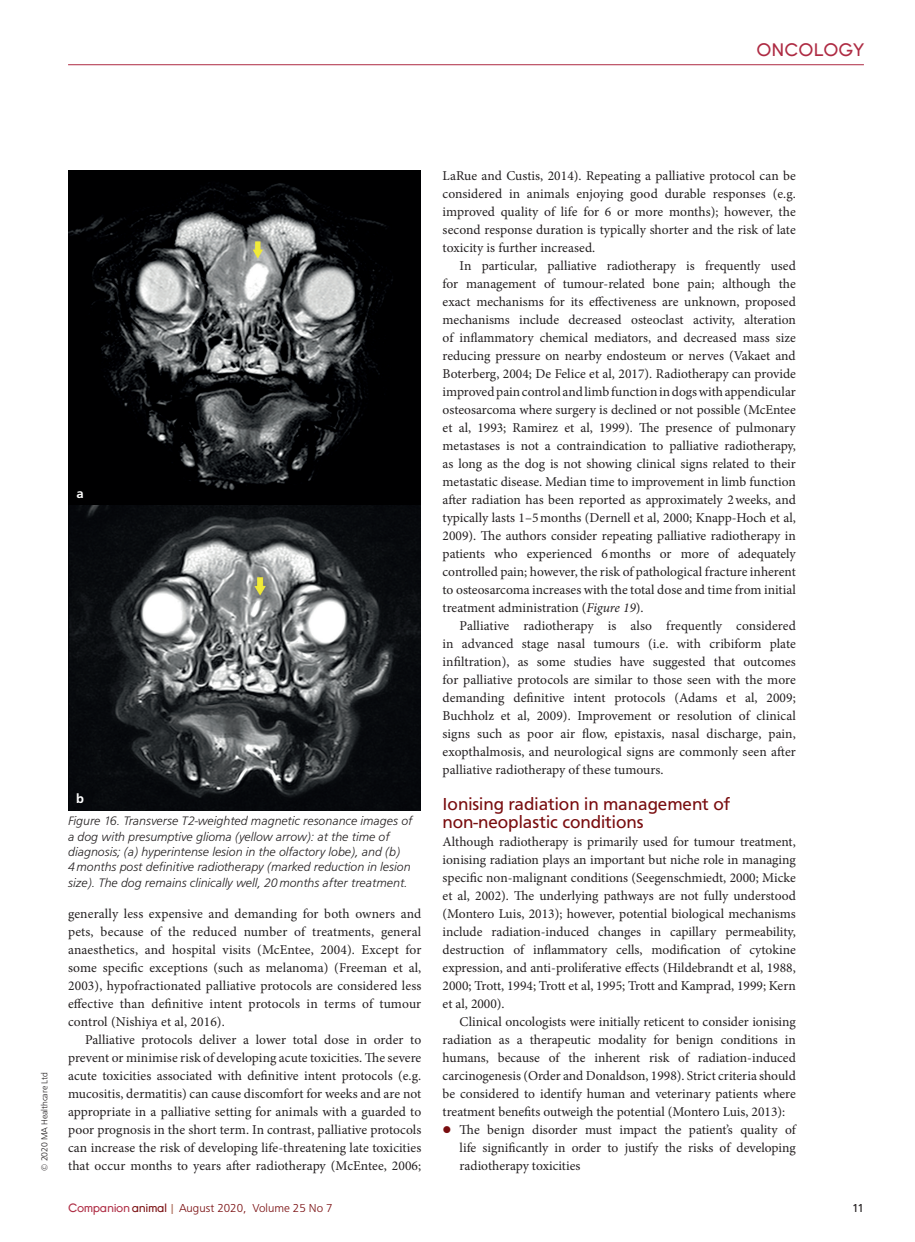
<style>
.page{position:relative;width:915px;height:1242px;background:#fff}
.page>*{position:absolute;margin:0;border:0;box-sizing:border-box;transform-origin:0 0}
.head_A{font:18px/18px "Frutus T";color:#790d0f}
.t1{font:18px "Young";color:#ae2b43}
.body_text{font:13.5px/18px "Minion Pro";color:#231f20;text-align:justify}
.body_no_indent{font:13.5px/18px "Minion Pro";color:#231f20;text-align:justify}
.t2{font:500 13.5px "Frutus T";color:#fff}
.t3{font:italic 300 12.75px/15.3px "Frutus T";color:#231f20}
.t4{font:300 12px "Frutus T";color:#790d0f}
.t5{font:12px "Frutus T";color:#231f20}
.t6{font:300 9px "Frutus T";letter-spacing:-.01em;color:#231f20}
.s1{font-style:italic}
.s2{color:#790d0f}
.s3{font-family:"Young";font-weight:400;color:#ae2b43}
.s4{font-family:"Young";font-weight:400}
.s5{font-weight:400;color:#b17463}
</style>
<div class="page">
<hr style="left:68px;top:64px;width:795px;height:1px;background:#ae2b43">
<img style="left:68px;top:170px;width:352px;height:640px">
<h1 class="t1" style="left:756px;top:40px;width:109px">Onco logy</h1>
<p class="t6" style="left:39px;top:1170px;width:100px;rotate:-90deg">© 2020 MA Healthcare Ltd</p>
<p class="t2" style="left:76px;top:486px;width:9px">a</p>
<p class="t2" style="left:76px;top:791px;width:9px">b</p>
<p class="t3" style="left:68px;top:813px;width:345px">Figure 16. Transverse T2-weighted magnetic resonance images of a dog with presumptive glioma (yellow arrow): at the time of diagnosis; (a) hyperintense lesion in the olfactory lobe), and (b)<br>4months post definitive radiotherapy (marked reduction in lesion size). The dog remains clinically well, 20months after treatment.</p>
<p class="body_text" style="left:68px;top:905px;width:354px">generally less expensive and demanding for both owners and pets, because of the reduced number of treatments, general anaesthetics, and hospital visits (McEntee, 2004). Except for some specific exceptions (such as melanoma) (Freeman et al, 2003), hypofractionated palliative protocols are considered less effective than definitive intent protocols in terms of tumour control (Nishiya et al, 2016).</p>
<p class="body_text" style="left:68px;top:1031px;width:354px;text-indent:17px">Palliative protocols deliver a lower total dose in order to prevent or minimise risk of developing acute toxicities. The severe acute toxicities associated with definitive intent protocols (e.g. mucositis, dermatitis) can cause discomfort for weeks and are not appropriate in a palliative setting for animals with a guarded to poor prognosis in the short term. In contrast, palliative protocols can increase the risk of developing life-threatening late toxicities that occur months to years after radiotherapy (McEntee, 2006;</p>
<p class="body_text" style="left:442px;top:167px;width:354px">LaRue and Custis, 2014). Repeating a palliative protocol can be considered in animals enjoying good durable responses (e.g. improved quality of life for 6 or more months); however, the second response duration is typically shorter and the risk of late toxicity is further increased.</p>
<p class="body_text" style="left:442px;top:257px;width:354px;text-indent:17px">In particular, palliative radiotherapy is frequently used for management of tumour-related bone pain; although the exact mechanisms for its effectiveness are unknown, proposed mechanisms include decreased osteoclast activity, alteration of inflammatory chemical mediators, and decreased mass size reducing pressure on nearby endosteum or nerves (Vakaet and Boterberg, 2004; De Felice et al, 2017). Radiotherapy can provide improved pain control and limb function in dogs with appendicular osteosarcoma where surgery is declined or not possible (McEntee et al, 1993; Ramirez et al, 1999). The presence of pulmonary metastases is not a contraindication to palliative radiotherapy, as long as the dog is not showing clinical signs related to their metastatic disease. Median time to improvement in limb function after radiation has been reported as approximately 2weeks, and typically lasts 1–5months (Dernell et al, 2000; Knapp-Hoch et al, 2009). The authors consider repeating palliative radiotherapy in patients who experienced 6months or more of adequately controlled pain; however, the risk of pathological fracture inherent to osteosarcoma increases with the total dose and time from initial treatment administration (<span class="s1">Figure 19</span>).</p>
<p class="body_text" style="left:442px;top:617px;width:354px;text-indent:17px">Palliative radiotherapy is also frequently considered in advanced stage nasal tumours (i.e. with cribiform plate infiltration), as some studies have suggested that outcomes for palliative protocols are similar to those seen with the more demanding definitive intent protocols (Adams et al, 2009; Buchholz et al, 2009). Improvement or resolution of clinical signs such as poor air flow, epistaxis, nasal discharge, pain, exopthalmosis, and neurological signs are commonly seen after palliative radiotherapy of these tumours.</p>
<p class="head_A" style="left:442px;top:795px;width:289px">Ionising radiation in management of non-neoplastic conditions</p>
<p class="body_no_indent" style="left:442px;top:833px;width:354px">Although radiotherapy is primarily used for tumour treatment, ionising radiation plays an important but niche role in managing specific non-malignant conditions (Seegenschmiedt, 2000; Micke et al, 2002). The underlying pathways are not fully understood (Montero Luis, 2013); however, potential biological mechanisms include radiation-induced changes in capillary permeability, destruction of inflammatory cells, modification of cytokine expression, and anti-proliferative effects (Hildebrandt et al, 1988, 2000; Trott, 1994; Trott et al, 1995; Trott and Kamprad, 1999; Kern et al, 2000).</p>
<p class="body_text" style="left:442px;top:1013px;width:354px;text-indent:17px">Clinical oncologists were initially reticent to consider ionising radiation as a therapeutic modality for benign conditions in humans, because of the inherent risk of radiation-induced carcinogenesis (Order and Donaldson, 1998). Strict criteria should be considered to identify human and veterinary patients where treatment benefits outweigh the potential (Montero Luis, 2013):</p>
<p class="body_text" style="left:459px;top:1121px;width:337px;text-indent:-17px"><span class="s2">●</span> The benign disorder must impact the patient’s quality of life significantly in order to justify the risks of developing radiotherapy toxicities</p>
<p class="t4" style="left:68px;top:1200px;width:266px"><span class="s3">Companion</span> <span class="s4">animal</span> <span class="s5">|</span> August 2020, Volume 25 No 7</p>
<p class="t5" style="left:851px;top:1200px;width:13px">11</p>
</div>
